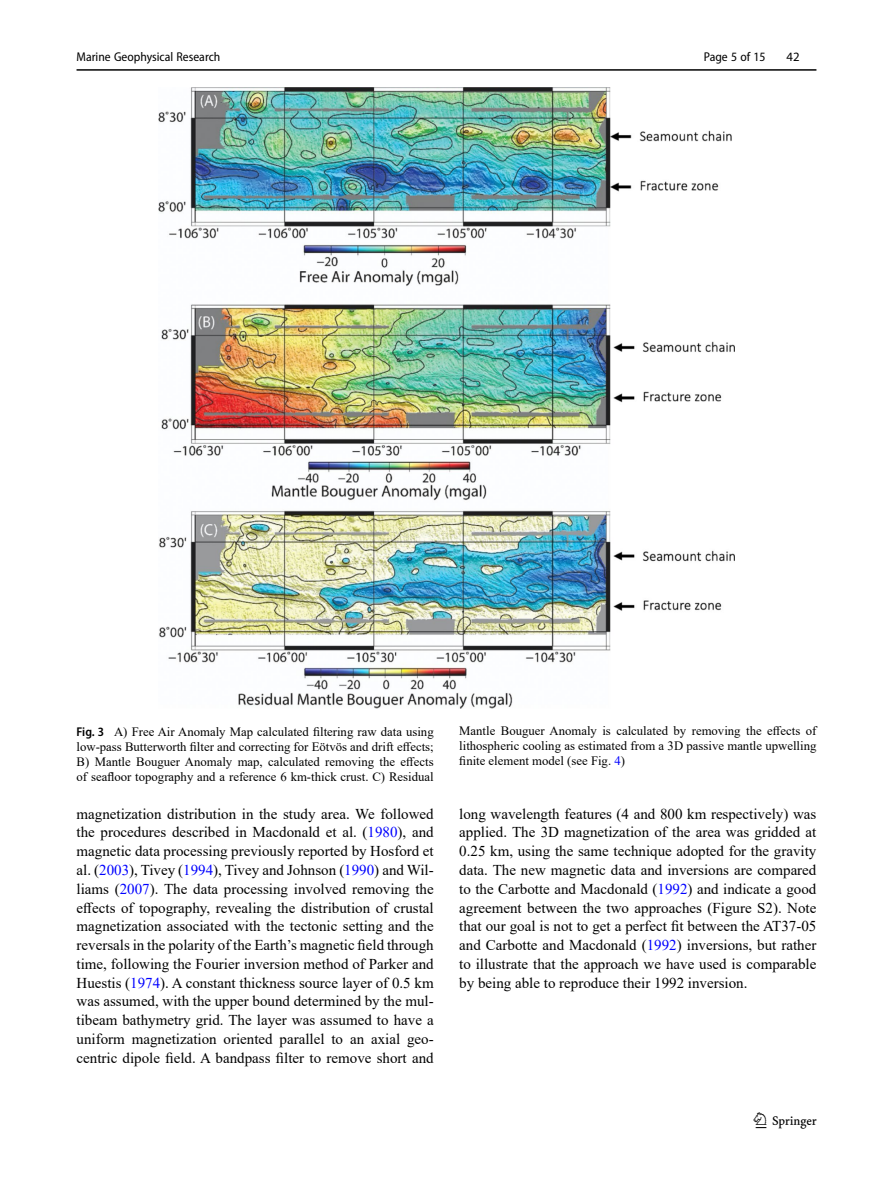
<style>
.page{position:relative;width:893px;height:1187px;background:#fff}
.page>*{position:absolute;margin:0;border:0;box-sizing:border-box;transform-origin:0 0}
.t1{font:22.5px "Springnew";color:#000}
.Body_Text{font:15px/18.8px "Times New Roman";color:#000;text-align:justify}
.Figure_Caption{font:12.75px/15px "Times New Roman";color:#000;text-align:justify}
.t2{font:semi-condensed 12.75px "Myriad Pro";color:#000}
.t3{font:12.75px "Myriad Pro";color:#000}
.s1{font-family:"Myriad Pro";font-weight:600;font-stretch:semi-condensed}
.s2{color:#00f}
</style>
<div class="page">
<hr style="left:77px;top:69px;width:739px;height:2px;background:#000">
<img style="left:158px;top:87px;width:576px;height:621px">
<p class="t2" style="left:77px;top:49px;width:145px">Marine Geophysical Research</p>
<p class="t2" style="left:704px;top:49px;width:63px">Page 5 of 15</p>
<p class="t3" style="left:786px;top:48px;width:15px">42</p>
<p class="Figure_Caption" style="left:77px;top:723px;width:359px"><span class="s1">Fig. 3</span> A) Free Air Anomaly Map calculated filtering raw data using low-pass Butterworth filter and correcting for Eötvös and drift effects; B) Mantle Bouguer Anomaly map, calculated removing the effects of seafloor topography and a reference 6 km-thick crust. C) Residual</p>
<p class="Figure_Caption" style="left:459px;top:722px;width:359px">Mantle Bouguer Anomaly is calculated by removing the effects of lithospheric cooling as estimated from a 3D passive mantle upwelling finite element model (see Fig. <span class="s2">4</span>)</p>
<p class="Body_Text" style="left:77px;top:803px;width:359px">magnetization distribution in the study area. We followed the procedures described in Macdonald et al. (<span class="s2">1980</span>), and magnetic data processing previously reported by Hosford et al. (<span class="s2">2003</span>), Tivey (<span class="s2">1994</span>), Tivey and Johnson (<span class="s2">1990</span>) and Wil&shy;liams (<span class="s2">2007</span>). The data processing involved removing the effects of topography, revealing the distribution of crustal magnetization associated with the tectonic setting and the reversals in the polarity of the Earth’s magnetic field through time, following the Fourier inversion method of Parker and Huestis (<span class="s2">1974</span>). A constant thickness source layer of 0.5 km was assumed, with the upper bound determined by the mul&shy;tibeam bathymetry grid. The layer was assumed to have a uniform magnetization oriented parallel to an axial geo&shy;centric dipole field. A bandpass filter to remove short and</p>
<p class="Body_Text" style="left:459px;top:803px;width:359px">long wavelength features (4 and 800 km respectively) was applied. The 3D magnetization of the area was gridded at 0.25 km, using the same technique adopted for the gravity data. The new magnetic data and inversions are compared to the Carbotte and Macdonald (<span class="s2">1992</span>) and indicate a good agreement between the two approaches (Figure S2). Note that our goal is not to get a perfect fit between the AT37-05 and Carbotte and Macdonald (<span class="s2">1992</span>) inversions, but rather to illustrate that the approach we have used is comparable by being able to reproduce their 1992 inversion.</p>
<h1 class="t1" style="left:756px;top:1107px;width:63px">1 3</h1>
</div>
